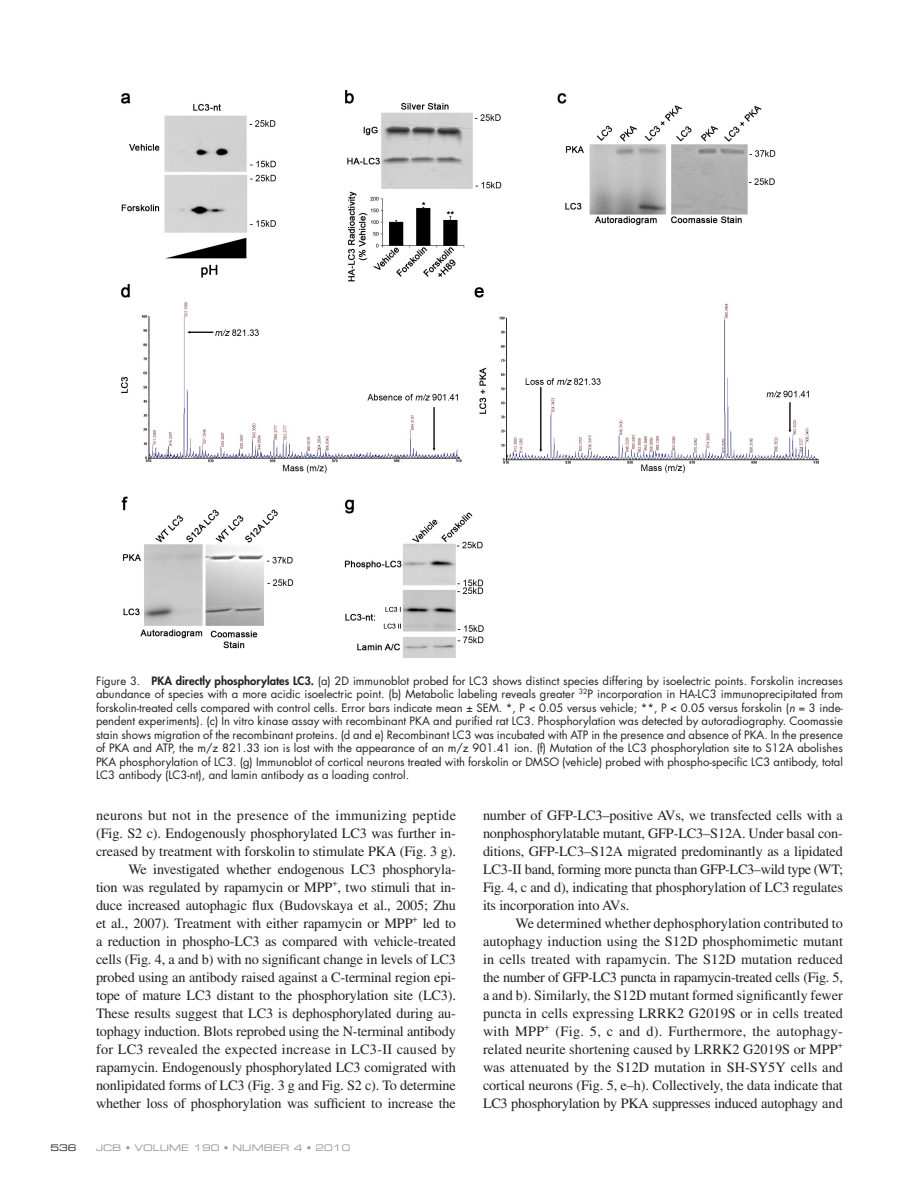
<style>
.page{position:relative;width:918px;height:1188px;background:#fff}
.page>*{position:absolute;margin:0;border:0;box-sizing:border-box;transform-origin:0 0}
.t1{font:14.25px/18px "Times LT Std";letter-spacing:-.01em;color:#231f20;text-align:justify}
.t2{font:11.25px/13.5px "Futura Std";color:#231f20;text-align:justify}
.t3{font:9px "Eurostile LT Std Ex 2";color:#949698}
.t4{font:9px "Eurostile LT Std Ex 2";color:#231f20}
.s1{font-weight:800}
.s2{font-style:italic}
</style>
<div class="page">
<img style="left:122px;top:90px;width:697px;height:568px">
<p class="t2" style="left:96px;top:674px;width:749px">Figure 3. <span class="s1">PKA directly phosphorylates LC3.</span> (a) 2D immunoblot probed for LC3 shows distinct species differing by isoelectric points. Forskolin increases abundance of species with a more acidic isoelectric point. (b) Metabolic labeling reveals greater <sup>32</sup>P incorporation in HA-LC3 immunoprecipitated from forskolin-treated cells compared with control cells. Error bars indicate mean ± SEM. *, P &lt; 0.05 versus vehicle; **, P &lt; 0.05 versus forskolin (<span class="s2">n</span> = 3 inde&shy;pendent experiments). (c) In vitro kinase assay with recombinant PKA and purified rat LC3. Phosphorylation was detected by autoradiography. Coomassie stain shows migration of the recombinant proteins. (d and e) Recombinant LC3 was incubated with ATP in the presence and absence of PKA. In the presence of PKA and ATP, the m/z 821.33 ion is lost with the appearance of an m/z 901.41 ion. (f) Mutation of the LC3 phosphorylation site to S12A abolishes PKA phosphorylation of LC3. (g) Immunoblot of cortical neurons treated with forskolin or DMSO (vehicle) probed with phospho-specific LC3 antibody, total LC3 antibody (LC3-nt), and lamin antibody as a loading control.</p>
<p class="t1" style="left:96px;top:806px;width:362px;text-align:right">neurons but not in the presence of the immunizing peptide (Fig. S2 c). Endogenously phosphorylated LC3 was further in&shy;creased by treatment with forskolin to stimulate PKA (Fig. 3 g).<br>We investigated whether endogenous LC3 phosphoryla-<br>tion was regulated by rapamycin or MPP<sup>+</sup>, two stimuli that in&shy;duce increased autophagic flux (Budovskaya et al., 2005; Zhu et al., 2007). Treatment with either rapamycin or MPP<sup>+</sup> led to a reduction in phospho-LC3 as compared with vehicle-treated cells (Fig. 4, a and b) with no significant change in levels of LC3 probed using an antibody raised against a C-terminal region epi&shy;tope of mature LC3 distant to the phosphorylation site (LC3).<br>These results suggest that LC3 is dephosphorylated during au&shy;tophagy induction. Blots reprobed using the N-terminal antibody for LC3 revealed the expected increase in LC3-II caused by rapamycin. Endogenously phosphorylated LC3 comigrated with nonlipidated forms of LC3 (Fig. 3 g and Fig. S2 c). To determine whether loss of phosphorylation was sufficient to increase the</p>
<p class="t4" style="left:50px;top:1142px;width:28px">536</p>
<p class="t3" style="left:96px;top:1142px;width:256px">JCB • VOLUME 190 • NUMBER 4 • 2010</p>
<p class="t1" style="left:483px;top:806px;width:362px">number of GFP-LC3–positive AVs, we transfected cells with a nonphosphorylatable mutant, GFP-LC3–S12A. Under basal con&shy;ditions, GFP-LC3–S12A migrated predominantly as a lipidated LC3-II band, forming more puncta than GFP-LC3–wild type (WT; Fig. 4, c and d), indicating that phosphorylation of LC3 regulates its incorporation into AVs.</p>
<p class="t1" style="left:483px;top:914px;width:362px;text-indent:32px">We determined whether dephosphorylation contributed to autophagy induction using the S12D phosphomimetic mutant in cells treated with rapamycin. The S12D mutation reduced the number of GFP-LC3 puncta in rapamycin-treated cells (Fig. 5, a and b). Similarly, the S12D mutant formed significantly fewer puncta in cells expressing LRRK2 G2019S or in cells treated with MPP<sup>+</sup> (Fig. 5, c and d). Furthermore, the autophagy&shy;related neurite shortening caused by LRRK2 G2019S or MPP<sup>+ </sup>was attenuated by the S12D mutation in SH-SY5Y cells and cortical neurons (Fig. 5, e–h). Collectively, the data indicate that LC3 phosphorylation by PKA suppresses induced autophagy and</p>
</div>
